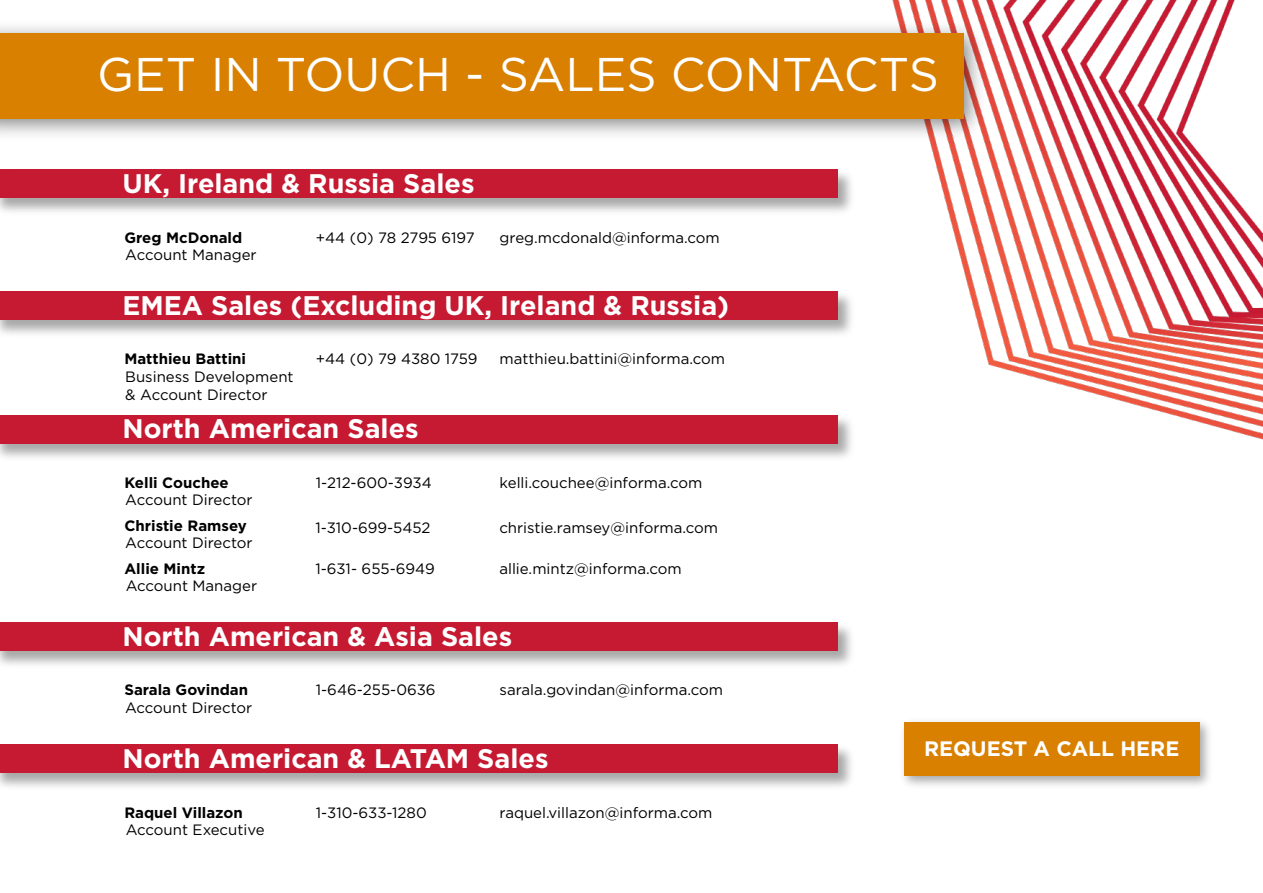
<style>
.page{position:relative;width:1263px;height:893px;background:#fff}
.page>*{position:absolute;margin:0;border:0;box-sizing:border-box;transform-origin:0 0}
.t1{font:47.25px "Gotham";color:#fff}
.t2{font:700 26.85px "Gotham";color:#fff}
.t3{font:700 20.85px "Gotham";color:#fff}
.t4{font:15px/18px "Gotham";color:#000}
.t5{font:700 15px "Gotham";color:#000}
</style>
<div class="page">
<img style="left:892px;top:0;width:371px;height:440px">
<img style="left:0;top:12px;width:993px;height:137px">
<div style="left:0;top:34px;width:963px;height:85px;background:#d98000"></div>
<img style="left:0;top:415px;width:851px;height:43px">
<div style="left:0;top:415px;width:837px;height:28px;background:#c61a32"></div>
<img style="left:0;top:622px;width:851px;height:43px">
<div style="left:0;top:622px;width:837px;height:29px;background:#c61a32"></div>
<img style="left:0;top:744px;width:851px;height:43px">
<div style="left:0;top:744px;width:837px;height:29px;background:#c61a32"></div>
<img style="left:0;top:169px;width:851px;height:43px">
<div style="left:0;top:169px;width:837px;height:29px;background:#c61a32"></div>
<img style="left:0;top:291px;width:851px;height:43px">
<div style="left:0;top:291px;width:837px;height:29px;background:#c61a32"></div>
<img style="left:903px;top:721px;width:306px;height:65px">
<div style="left:904px;top:722px;width:295px;height:54px;background:#d98000"></div>
<h1 class="t1" style="left:97px;top:44px;width:843px">GET IN TOUCH - SALES CONTACTS</h1>
<h2 class="t2" style="left:122px;top:168px;width:353px">UK, Ireland &amp; Russia Sales</h2>
<p class="t5" style="left:124px;top:229px;width:119px">Greg McDonald</p>
<p class="t4" style="left:125px;top:245px;width:133px">Account Manager</p>
<p class="t4" style="left:316px;top:228px;width:160px">+44 (0) 78 2795 6197</p>
<p class="t4" style="left:500px;top:228px;width:222px">greg.mcdonald@informa.com</p>
<h2 class="t2" style="left:122px;top:290px;width:608px">EMEA Sales (Excluding UK, Ireland &amp; Russia)</h2>
<p class="t5" style="left:124px;top:350px;width:123px">Matthieu Battini</p>
<p class="t4" style="left:125px;top:367px;width:170px">Business Development &amp; Account Director</p>
<p class="t4" style="left:316px;top:350px;width:163px">+44 (0) 79 4380 1759</p>
<p class="t4" style="left:500px;top:350px;width:227px">matthieu.battini@informa.com</p>
<h2 class="t2" style="left:122px;top:413px;width:298px">North American Sales</h2>
<p class="t5" style="left:124px;top:474px;width:106px">Kelli Couchee</p>
<p class="t4" style="left:125px;top:491px;width:129px">Account Director</p>
<p class="t4" style="left:316px;top:473px;width:118px">1-212-600-3934</p>
<p class="t4" style="left:500px;top:473px;width:204px">kelli.couchee@informa.com</p>
<p class="t5" style="left:124px;top:517px;width:124px">Christie Ramsey</p>
<p class="t4" style="left:125px;top:533px;width:129px">Account Director</p>
<p class="t4" style="left:315px;top:518px;width:117px">1-310-699-5452</p>
<p class="t4" style="left:499px;top:518px;width:220px">christie.ramsey@informa.com</p>
<p class="t5" style="left:124px;top:559px;width:82px">Allie Mintz</p>
<p class="t4" style="left:126px;top:576px;width:133px">Account Manager</p>
<p class="t4" style="left:315px;top:559px;width:121px">1-631- 655-6949</p>
<p class="t4" style="left:499px;top:559px;width:184px">allie.mintz@informa.com</p>
<h2 class="t2" style="left:122px;top:621px;width:391px">North American &amp; Asia Sales</h2>
<p class="t5" style="left:124px;top:681px;width:125px">Sarala Govindan</p>
<p class="t4" style="left:125px;top:698px;width:129px">Account Director</p>
<p class="t4" style="left:316px;top:681px;width:121px">1-646-255-0636</p>
<p class="t4" style="left:500px;top:681px;width:225px">sarala.govindan@informa.com</p>
<h2 class="t2" style="left:122px;top:743px;width:427px">North American &amp; LATAM Sales</h2>
<p class="t5" style="left:124px;top:803px;width:120px">Raquel Villazon</p>
<p class="t4" style="left:126px;top:820px;width:140px">Account Executive</p>
<p class="t4" style="left:316px;top:803px;width:112px">1-310-633-1280</p>
<p class="t4" style="left:500px;top:803px;width:214px">raquel.villazon@informa.com</p>
<h3 class="t3" style="left:924px;top:736px;width:257px">REQUEST A CALL HERE</h3>
</div>
